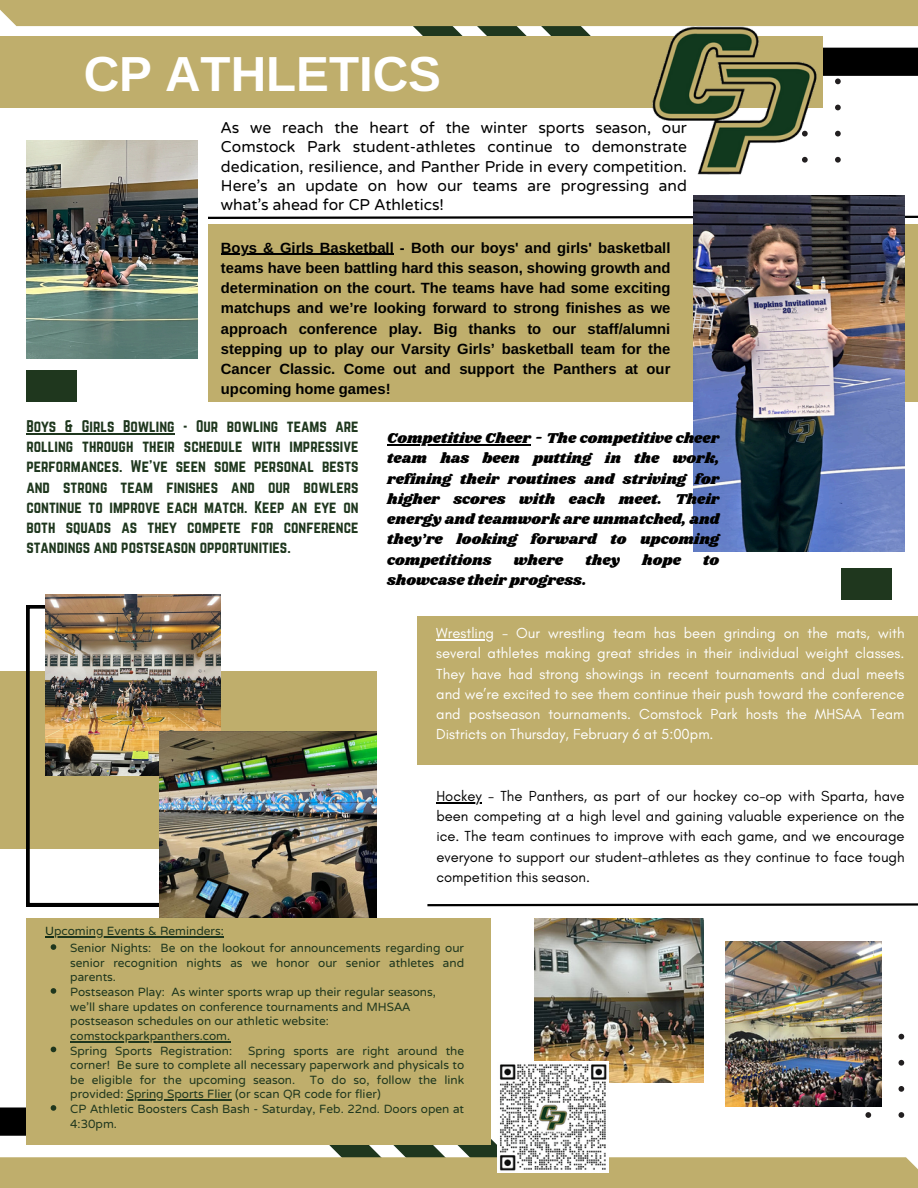
<style>
.page{position:relative;width:918px;height:1188px;background:#fff}
.page>*{position:absolute;margin:0;border:0;box-sizing:border-box;transform-origin:0 0}
.t1{font:49.2px "Ramabhadra";color:#fff}
.t2{font:19.5px/19.2px "NTR";color:#000;text-align:justify}
.t3{font:14.85px/14.7px "NTR";color:#1f371e}
.t4{font:14.85px/20.2px "Ramabhadra";color:#000;text-align:justify}
.t5{font:14.85px/20.2px "Glacial Indifference";color:#fff;text-align:justify}
.t6{font:14.85px/20.2px "Norwester";color:#1f371e;text-align:justify}
.t7{font:14.85px/20.2px "Glacial Indifference";color:#000;text-align:justify}
.t8{font:14.85px/20.2px "Shrikhand";color:#000;text-align:justify}
.s1{color:#122d16}
</style>
<div class="page">
<div style="left:208px;top:224px;width:710px;height:178px;background:#bfae6c"></div>
<div style="left:0;top:671px;width:377px;height:178px;background:#bfae6c"></div>
<svg style="left:26px;top:605px;width:133px;height:301px"></svg>
<svg style="left:208px;top:215px;width:710px;height:4px"></svg>
<img style="left:693px;top:195px;width:212px;height:357px">
<img style="left:26px;top:162px;width:171px;height:196px">
<img style="left:45px;top:594px;width:176px;height:181px">
<div style="left:417px;top:616px;width:501px;height:148px;background:#bfae6c"></div>
<svg style="left:0;top:0;width:918px;height:162px"></svg>
<div style="left:26px;top:919px;width:465px;height:226px;background:#bfae6c"></div>
<img style="left:535px;top:919px;width:169px;height:108px">
<div style="left:841px;top:568px;width:50px;height:32px;background:#1f371e"></div>
<svg style="left:427px;top:903px;width:491px;height:4px"></svg>
<img style="left:648px;top:12px;width:174px;height:163px">
<img style="left:159px;top:732px;width:218px;height:186px">
<img style="left:725px;top:941px;width:157px;height:86px">
<div style="left:26px;top:370px;width:50px;height:32px;background:#1f371e"></div>
<hr style="left:26px;top:433px;width:149px;height:1px;background:#1f371e">
<hr style="left:436px;top:639px;width:58px;height:1px;background:#fff">
<svg style="left:45px;top:936px;width:9px;height:2px"></svg>
<hr style="left:54px;top:936px;width:170px;height:2px;background:#1f371e">
<svg style="left:51px;top:944px;width:5px;height:6px"></svg>
<svg style="left:51px;top:988px;width:5px;height:6px"></svg>
<svg style="left:0;top:1027px;width:918px;height:161px"></svg>
<hr style="left:221px;top:254px;width:173px;height:1px;background:#000">
<hr style="left:387px;top:444px;width:144px;height:1px;background:#000">
<hr style="left:436px;top:802px;width:46px;height:1px;background:#000">
<p class="t1" style="left:84px;top:45px;width:359px">CP ATHLETICS</p>
<h1 class="t2" style="left:221px;top:117px;width:467px">As we reach the heart of the winter sports season, our Comstock Park student-athletes continue to demonstrate dedication, resilience, and Panther Pride in every competition.<br>Here’s an update on how our teams are progressing and what’s ahead for CP Athletics!</h1>
<p class="t4" style="left:221px;top:237px;width:451px">Boys &amp; Girls Basketball - Both our boys' and girls' basketball teams have been battling hard this season, showing growth and determination on the court. The teams have had some exciting matchups and we’re looking forward to strong finishes as we approach conference play. Big thanks to our staff/alumni stepping up to play our Varsity Girls’ basketball team for the Cancer Classic. Come out and support the Panthers at our upcoming home games!</p>
<p class="t8" style="left:387px;top:429px;width:334px">Competitive Cheer - The competitive cheer team has been putting in the work, refining their routines and striving for higher scores with each meet. Their energy and teamwork are unmatched, and they’re looking forward to upcoming competitions</p>
<p class="t6" style="left:26px;top:416px;width:334px">Boys &amp; Girls Bowling - Our bowling teams are rolling through their schedule with impressive performances. We’ve seen some personal bests and strong team finishes and our bowlers continue to improve each match. Keep an eye on both squads as they compete for conference standings and postseason opportunities.</p>
<p class="t8" style="left:514px;top:550px;width:51px">where</p>
<p class="t8" style="left:586px;top:550px;width:36px">they</p>
<p class="t8" style="left:642px;top:550px;width:40px">hope</p>
<p class="t8" style="left:703px;top:550px;width:18px">to</p>
<p class="t8" style="left:387px;top:570px;width:201px">showcase their progress.</p>
<p class="t5" style="left:436px;top:623px;width:470px">Wrestling - Our wrestling team has been grinding on the mats, with several athletes making great strides in their individual weight classes.<br>They have had strong showings in recent tournaments and dual meets and we’re excited to see them continue their push toward the conference and postseason tournaments. Comstock Park hosts the MHSAA Team Districts on Thursday, February 6 at 5:00pm.</p>
<p class="t7" style="left:436px;top:786px;width:470px">Hockey - The Panthers, as part of our hockey co-op with Sparta, have been competing at a high level and gaining valuable experience on the ice. The team continues to improve with each game, and we encourage everyone to support our student-athletes as they continue to face tough competition this season.</p>
<h2 class="t3" style="left:45px;top:923px;width:180px"><span class="s1">U</span>pcoming Events &amp; Reminders:</h2>
<p class="t3" style="left:70px;top:940px;width:83px">Senior Nights:</p>
<p class="t3" style="left:70px;top:940px;width:395px;text-indent:90px">Be on the lookout for announcements regarding our senior recognition nights as we honor our senior athletes and parents.<br>Postseason Play:</p>
<p class="t3" style="left:70px;top:984px;width:367px;text-indent:101px">As winter sports wrap up their regular seasons, we’ll share updates on conference tournaments and MHSAA postseason schedules on our athletic website:</p>
<p class="t3" style="left:70px;top:1027px;width:395px">comstockparkpanthers.com.<br>Spring Sports Registration: Spring sports are right around the corner!</p>
<p class="t3" style="left:70px;top:1057px;width:395px;text-align:justify;text-indent:47px">Be sure to complete all necessary paperwork and physicals to be eligible for the upcoming season. To do so, follow the link provided: Spring Sports Flier (or scan QR code for flier)</p>
<p class="t3" style="left:70px;top:1101px;width:395px">CP Athletic Boosters Cash Bash - Saturday, Feb. 22nd. Doors open at<br>4:30pm.</p>
</div>
